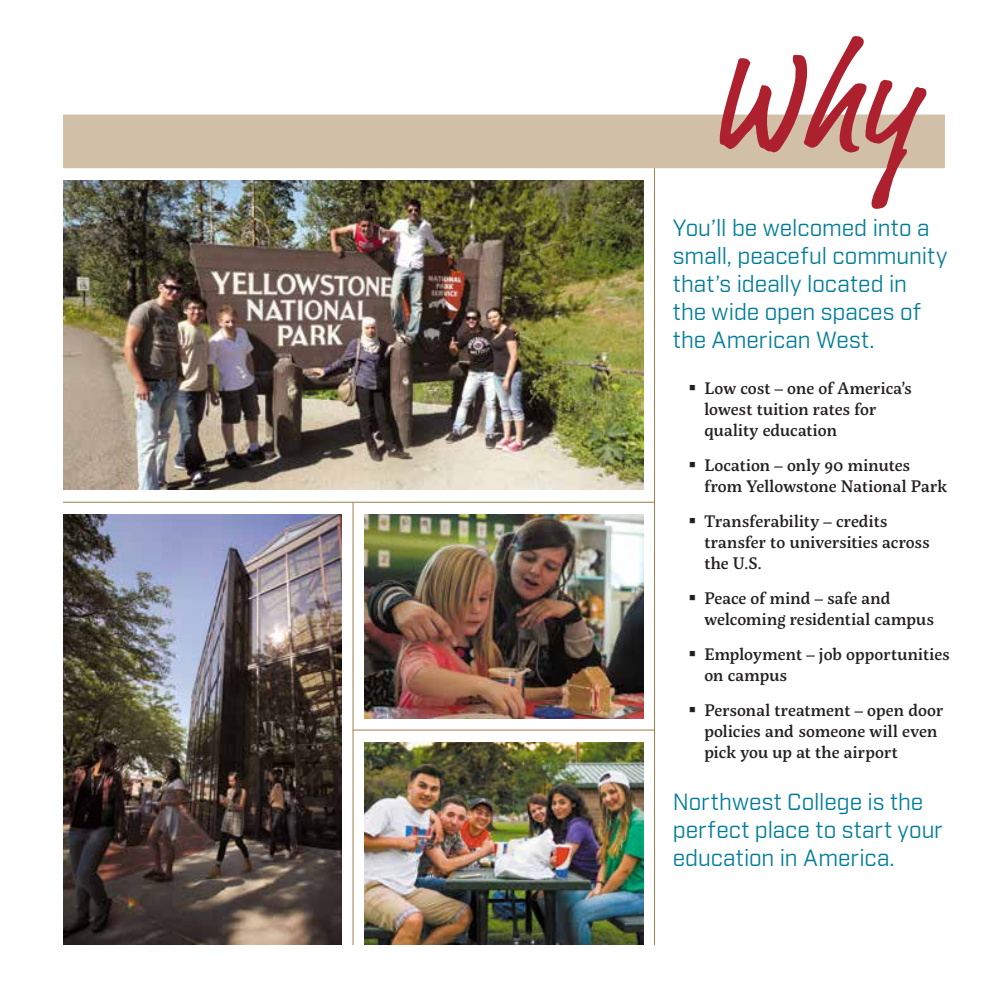
<style>
.page{position:relative;width:1008px;height:1008px;background:#fff}
.page>*{position:absolute;margin:0;border:0;box-sizing:border-box;transform-origin:0 0}
.t1{font:139.47px "Market OT";color:#ad212e}
.t2{font:22.75px/28px "Industry";color:#007c9a}
.t3{font:500 16.62px/21px "Servus Slab";letter-spacing:.01em;color:#231f20}
</style>
<div class="page">
<div style="left:63px;top:115px;width:882px;height:53px;background:#d1c0a7"></div>
<hr style="left:353px;top:502px;width:1px;height:443px;background:#9f7d4c">
<hr style="left:63px;top:502px;width:592px;height:1px;background:#9f7d4c">
<hr style="left:353px;top:730px;width:302px;height:1px;background:#9f7d4c">
<img style="left:365px;top:743px;width:278px;height:202px">
<img style="left:63px;top:180px;width:580px;height:309px">
<img style="left:365px;top:515px;width:278px;height:203px">
<img style="left:63px;top:515px;width:278px;height:430px">
<hr style="left:654px;top:168px;width:1px;height:777px;background:#9f7d4c">
<h1 class="t1" style="left:706px;top:20px;width:214px">Why</h1>
<h2 class="t2" style="left:673px;top:215px;width:276px">You’ll be welcomed into a small, peaceful community that’s ideally located in<br>the wide open spaces of the American West.</h2>
<p class="t3" style="left:704px;top:377px;width:209px;text-indent:-16px">▪ Low cost – one of America’s lowest tuition rates for quality education</p>
<p class="t3" style="left:704px;top:454px;width:244px;text-indent:-16px">▪ Location – only 90 minutes from Yellowstone National Park</p>
<p class="t3" style="left:704px;top:510px;width:227px;text-indent:-16px">▪ Transferability – credits transfer to universities across the U.S.</p>
<p class="t3" style="left:704px;top:587px;width:231px;text-indent:-16px">▪ Peace of mind – safe and welcoming residential campus</p>
<p class="t3" style="left:704px;top:643px;width:247px;text-indent:-16px">▪ Employment – job opportunities on campus</p>
<p class="t3" style="left:704px;top:699px;width:240px;text-indent:-16px">▪ Personal treatment – open door policies and someone will even pick you up at the airport</p>
<h2 class="t2" style="left:673px;top:789px;width:272px">Northwest College is the perfect place to start your education in America.</h2>
</div>
